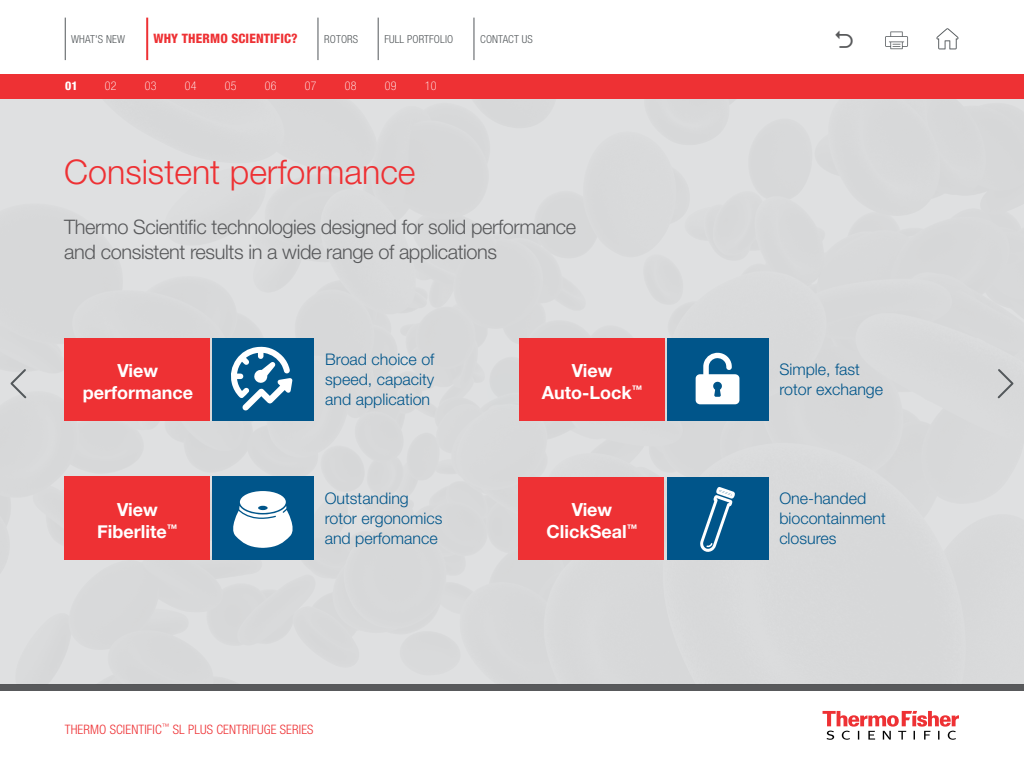
<style>
.page{position:relative;width:1024px;height:768px;background:#fff}
.page>*{position:absolute;margin:0;border:0;box-sizing:border-box;transform-origin:0 0}
.t1{font:300 34px "Helvetica Neue LT Std";color:#ee3134}
.t2{font:300 20px/25px "Helvetica Neue LT Std";letter-spacing:-.02em;color:#58595b}
.t3{font:700 18px/21.6px "Helvetica Neue";color:#fff;text-align:center}
.t4{font:300 16px/20px "Helvetica Neue LT Std";color:#00558a}
.t5{font:300 condensed 13px "Helvetica Neue LT Std";letter-spacing:.01em;color:#ee3134}
.t6{font:800 condensed 13px "Helvetica Neue LT Std";letter-spacing:.01em;color:#ee3134}
.t7{font:100 condensed 12px "Helvetica Neue LT Std";letter-spacing:.01em;color:#fff}
.t8{font:800 condensed 12px "Helvetica Neue LT Std";color:#fff}
.t9{font:300 condensed 11px "Helvetica Neue LT Std";letter-spacing:.01em;color:#52575a}
</style>
<div class="page">
<div style="left:0;top:684px;width:1024px;height:6px;background:#58595b"></div>
<svg style="left:823px;top:711px;width:136px;height:29px"></svg>
<div style="left:0;top:98px;width:1024px;height:586px;background:#d8d9da"></div>
<div style="left:667px;top:477px;width:101px;height:83px;background:#00558a"></div>
<div style="left:519px;top:477px;width:145px;height:83px;background:#ee3134"></div>
<div style="left:667px;top:338px;width:101px;height:83px;background:#00558a"></div>
<div style="left:519px;top:338px;width:145px;height:83px;background:#ee3134"></div>
<div style="left:212px;top:477px;width:102px;height:83px;background:#00558a"></div>
<div style="left:64px;top:477px;width:145px;height:83px;background:#ee3134"></div>
<svg style="left:696px;top:353px;width:43px;height:51px"></svg>
<svg style="left:700px;top:487px;width:35px;height:65px"></svg>
<svg style="left:233px;top:491px;width:60px;height:57px"></svg>
<div style="left:213px;top:338px;width:101px;height:83px;background:#00558a"></div>
<div style="left:65px;top:338px;width:145px;height:83px;background:#ee3134"></div>
<svg style="left:231px;top:346px;width:61px;height:65px"></svg>
<svg style="left:996px;top:367px;width:19px;height:33px"></svg>
<svg style="left:9px;top:367px;width:19px;height:33px"></svg>
<svg style="left:885px;top:32px;width:23px;height:17px"></svg>
<hr style="left:318px;top:18px;width:1px;height:42px;background:#52575a">
<hr style="left:65px;top:18px;width:1px;height:42px;background:#52575a">
<hr style="left:146px;top:18px;width:2px;height:42px;background:#ee3134">
<svg style="left:936px;top:28px;width:22px;height:21px"></svg>
<hr style="left:378px;top:18px;width:1px;height:42px;background:#52575a">
<hr style="left:474px;top:18px;width:1px;height:42px;background:#52575a">
<div style="left:0;top:74px;width:1024px;height:24px;background:#ee3134"></div>
<p class="t9" style="left:71px;top:33px;width:55px">WHAT'S NEW</p>
<p class="t6" style="left:153px;top:31px;width:146px">WHY THERMO SCIENTIFIC?</p>
<p class="t9" style="left:324px;top:33px;width:35px">ROTORS</p>
<p class="t9" style="left:384px;top:33px;width:70px">FULL PORTFOLIO</p>
<p class="t9" style="left:480px;top:33px;width:54px">CONTACT US</p>
<p class="t8" style="left:65px;top:79px;width:14px">01</p>
<p class="t7" style="left:105px;top:79px;width:13px">02</p>
<p class="t7" style="left:145px;top:79px;width:13px">03</p>
<p class="t7" style="left:185px;top:79px;width:13px">04</p>
<p class="t7" style="left:225px;top:79px;width:13px">05</p>
<p class="t7" style="left:265px;top:79px;width:13px">06</p>
<p class="t7" style="left:305px;top:79px;width:13px">07</p>
<p class="t7" style="left:345px;top:79px;width:13px">08</p>
<p class="t7" style="left:385px;top:79px;width:13px">09</p>
<p class="t7" style="left:425px;top:79px;width:13px">10</p>
<h1 class="t1" style="left:64px;top:151px;width:353px">Consistent performance</h1>
<p class="t2" style="left:64px;top:214px;width:514px">Thermo Scientific technologies designed for solid performance and consistent results in a wide range of applications</p>
<p class="t3" style="left:83px;top:361px;width:112px">View performance</p>
<p class="t4" style="left:325px;top:349px;width:111px;text-align:justify">Broad choice of speed, capacity and application</p>
<p class="t3" style="left:542px;top:361px;width:102px">View<br>Auto-Lock<sup>™</sup></p>
<p class="t4" style="left:779px;top:359px;width:105px">Simple, fast rotor exchange</p>
<p class="t4" style="left:325px;top:488px;width:119px">Outstanding rotor ergonomics and perfomance</p>
<p class="t3" style="left:97px;top:499px;width:82px">View<br>Fiberlite<sup>™</sup></p>
<p class="t4" style="left:779px;top:488px;width:108px">One-handed biocontainment closures</p>
<p class="t3" style="left:547px;top:500px;width:92px">View<br>ClickSeal<sup>™</sup></p>
<p class="t5" style="left:65px;top:722px;width:250px">THERMO SCIENTIFIC<sup>™</sup> SL PLUS CENTRIFUGE SERIES</p>
</div>
